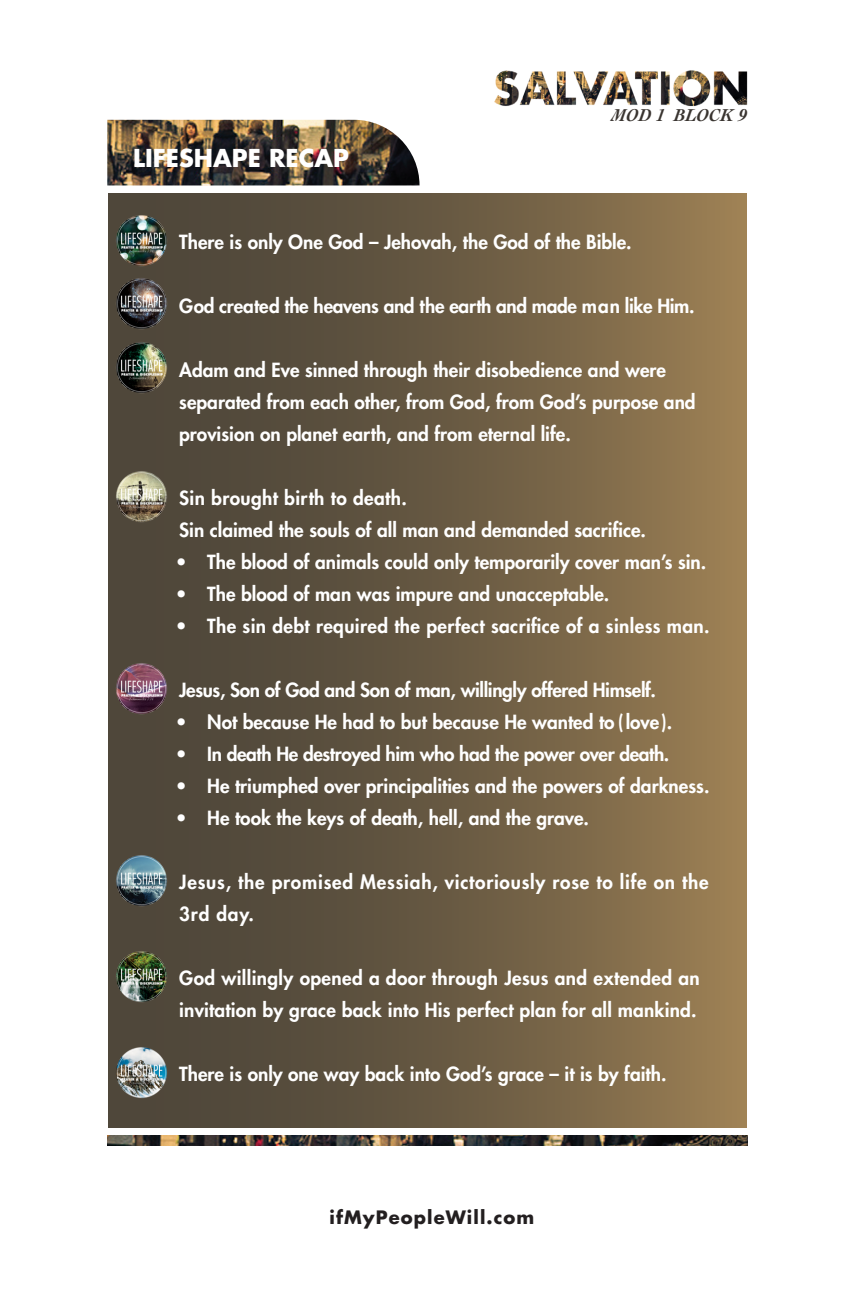
<style>
.page{position:relative;width:864px;height:1296px;background:#fff}
.page>*{position:absolute;margin:0;border:0;box-sizing:border-box;transform-origin:0 0}
.t1{font:700 24px "Futura Std";color:#fff}
.t2{font:800 19px/32px "Futura Std";color:#fff}
.t3{font:800 19px "Futura Std";letter-spacing:-.02em;color:#fff}
.t4{font:800 19px/32px "Futura Std";letter-spacing:.04em;color:#fff}
.t5{font:800 19px "Futura Std";letter-spacing:.02em;color:#fff}
.t6{font:700 18px "Futura Std";letter-spacing:.06em;color:#231f20}
.t7{font:italic 700 18px "Cochin";color:#393430}
</style>
<div class="page">
<img style="left:107px;top:120px;width:313px;height:65px">
<img style="left:108px;top:1136px;width:639px;height:9px">
<div style="left:108px;top:193px;width:639px;height:935px;background:linear-gradient(to right,#423d36,#957a51)"></div>
<img style="left:112px;top:211px;width:59px;height:59px">
<img style="left:112px;top:659px;width:59px;height:58px">
<img style="left:112px;top:338px;width:59px;height:58px">
<img style="left:112px;top:948px;width:59px;height:58px">
<img style="left:112px;top:274px;width:59px;height:59px">
<img style="left:112px;top:852px;width:59px;height:58px">
<img style="left:112px;top:468px;width:59px;height:58px">
<img style="left:112px;top:1044px;width:59px;height:58px">
<img style="left:494px;top:70px;width:254px;height:37px">
<p class="t1" style="left:133px;top:142px;width:217px">LIFESHAPE RECAP</p>
<p class="t7" style="left:612px;top:103px;width:136px">MOD 1 BLOCK 9</p>
<p class="t2" style="left:148px;top:226px;width:486px">• There is only One God – Jehovah, the God of the Bible.</p>
<p class="t3" style="left:148px;top:294px;width:548px">• God created the heavens and the earth and made man like Him.</p>
<p class="t2" style="left:179px;top:354px;width:518px;text-indent:-32px">• Adam and Eve sinned through their disobedience and were separated from each other, from God, from God’s purpose and provision on planet earth, and from eternal life.</p>
<p class="t2" style="left:179px;top:482px;width:468px;text-indent:-32px">• Sin brought birth to death.<br>Sin claimed the souls of all man and demanded sacrifice.</p>
<p class="t2" style="left:176px;top:546px;width:532px">• The blood of animals could only temporarily cover man’s sin.</p>
<p class="t2" style="left:176px;top:578px;width:435px">• The blood of man was impure and unacceptable.</p>
<p class="t5" style="left:176px;top:614px;width:536px">• The sin debt required the perfect sacrifice of a sinless man.</p>
<p class="t3" style="left:148px;top:678px;width:510px">• Jesus, Son of God and Son of man, willingly offered Himself.</p>
<p class="t2" style="left:176px;top:706px;width:498px">• Not because He had to but because He wanted to ( love).</p>
<p class="t3" style="left:176px;top:742px;width:495px">• In death He destroyed him who had the power over death.</p>
<p class="t2" style="left:176px;top:770px;width:535px">• He triumphed over principalities and the powers of darkness.</p>
<p class="t2" style="left:176px;top:802px;width:415px">• He took the keys of death, hell, and the grave.</p>
<p class="t4" style="left:179px;top:866px;width:531px;text-indent:-32px">• Jesus, the promised Messiah, victoriously rose to life on the<br>3rd day.</p>
<p class="t2" style="left:148px;top:962px;width:554px;text-align:right">• God willingly opened a door through Jesus and extended an invitation by grace back into His perfect plan for all mankind.</p>
<p class="t2" style="left:148px;top:1058px;width:520px">• There is only one way back into God’s grace – it is by faith.</p>
<p class="t6" style="left:330px;top:1205px;width:206px">ifMyPeopleWill.com</p>
</div>
